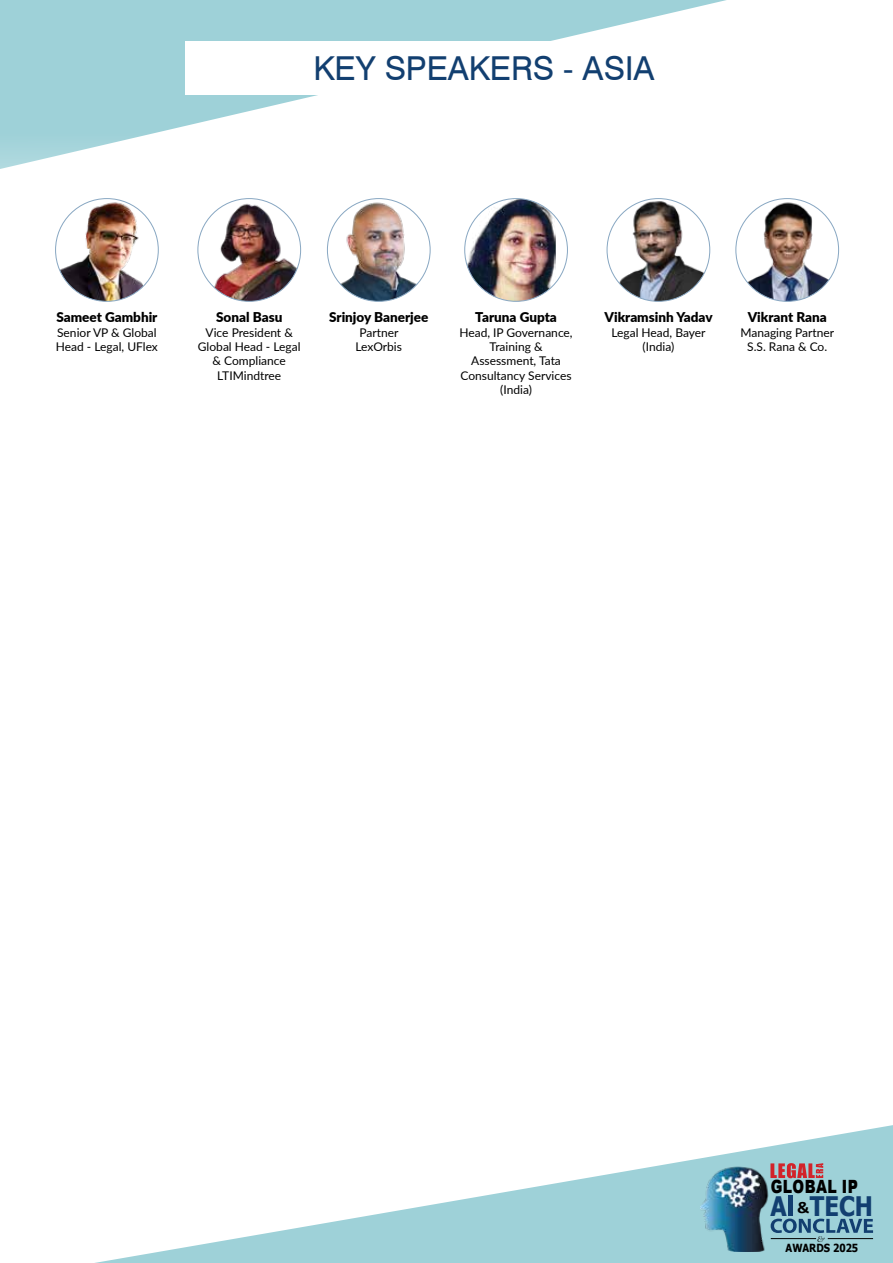
<style>
.page{position:relative;width:893px;height:1263px;background:#fff}
.page>*{position:absolute;margin:0;border:0;box-sizing:border-box;transform-origin:0 0}
.t1{font:33px "Swiss 721 Greek BT";color:#123f70}
.t2{font:700 26.85px "Tahoma";color:#123f70;scale:.88 1}
.t3{font:900 18.3px "Arial";letter-spacing:.035em;color:#000;scale:.77 1}
.t4{font:900 13.5px "Lato";color:#000}
.t5{font:12px/14.4px "Lato";color:#000;text-align:center}
.t6{font:700 11.25px "Tahoma";color:#000;scale:.88 1}
.t7{font:italic 9.15px "Champagne";color:#000;scale:1.04 1}
.s1{font-family:"Calibri";font-size:16.95px;color:#000}
</style>
<div class="page">
<svg style="left:0;top:0;width:726px;height:169px"></svg>
<svg style="left:95px;top:1125px;width:798px;height:138px"></svg>
<div style="left:185px;top:41px;width:569px;height:53px;background:#fff"></div>
<img style="left:701px;top:1165px;width:70px;height:86px">
<hr style="left:771px;top:1238px;width:45px;height:1px;background:#000">
<hr style="left:828px;top:1238px;width:45px;height:1px;background:#000">
<div style="left:788px;top:1196px;width:5px;height:20px;background:#123f70"></div>
<svg style="left:771px;top:1218px;width:102px;height:15px"></svg>
<svg style="left:770px;top:1163px;width:53px;height:15px"></svg>
<img style="left:465px;top:199px;width:91px;height:102px">
<img style="left:607px;top:199px;width:103px;height:102px;border-radius:51px">
<img style="left:736px;top:199px;width:103px;height:102px;border-radius:51px">
<img style="left:198px;top:199px;width:102px;height:102px">
<img style="left:338px;top:199px;width:81px;height:102px">
<img style="left:56px;top:199px;width:99px;height:102px">
<h1 class="t1" style="left:314px;top:50px;width:342px">KEY SPEAKERS - ASIA</h1>
<p class="t4" style="left:56px;top:307px;width:103px">Sameet Gambhir</p>
<p class="t5" style="left:56px;top:325px;width:104px;text-align:left">Senior VP &amp; Global<br>Head - Legal, UFlex</p>
<p class="t4" style="left:216px;top:307px;width:68px">Sonal Basu</p>
<p class="t5" style="left:198px;top:325px;width:104px">Vice President &amp;<br>Global Head - Legal &amp; Compliance<br>LTIMindtree</p>
<p class="t4" style="left:329px;top:307px;width:101px">Srinjoy Banerjee</p>
<p class="t5" style="left:356px;top:325px;width:48px">Partner<br>LexOrbis</p>
<p class="t4" style="left:475px;top:307px;width:83px">Taruna Gupta</p>
<p class="t5" style="left:459px;top:325px;width:115px">Head, IP Governance,<br>Training &amp;<br>Assessment, Tata<br>Consultancy Services (India)</p>
<p class="t4" style="left:604px;top:307px;width:110px">Vikramsinh Yadav</p>
<p class="t5" style="left:611px;top:325px;width:96px">Legal Head, Bayer (India)</p>
<p class="t4" style="left:748px;top:307px;width:81px">Vikrant Rana</p>
<p class="t5" style="left:740px;top:325px;width:95px">Managing Partner<br>S.S. Rana &amp; Co.</p>
<h3 class="t3" style="left:771px;top:1173px;width:115px">GLOBAL IP</h3>
<h2 class="t2" style="left:770px;top:1188px;width:118px">A <span class="s1">&amp;</span> TECH</h2>
<p class="t7" style="left:817px;top:1234px;width:8px">&amp;</p>
<p class="t6" style="left:786px;top:1240px;width:84px">AWARDS 2025</p>
</div>
